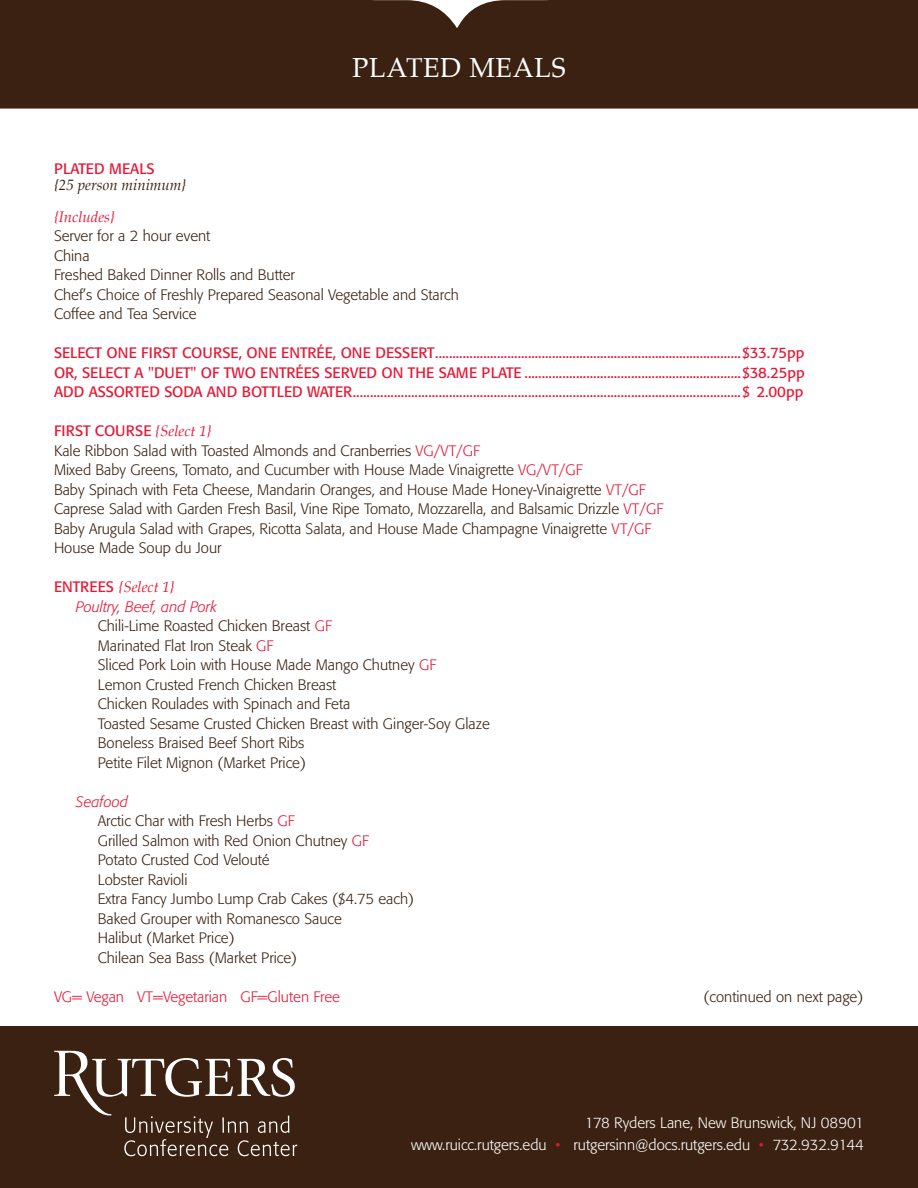
<style>
.page{position:relative;width:918px;height:1188px;background:#fff}
.page>*{position:absolute;margin:0;border:0;box-sizing:border-box;transform-origin:0 0}
.t1{font:27px "Palatino";letter-spacing:.025em;color:#fff}
.Tab_on_headline{font:300 15px/19.5px "Formata";color:#3a2111}
.Tab_on_headline-2{font:15px "Formata";color:#e51836}
.t2{font:300 15px/22.5px "Formata";color:#fff;text-align:right}
.t3{font:300 15px "Formata";color:#e51836}
.Tab_on_headline-3{font:italic 300 15px "Formata";color:#e51836}
.Tab_on_headline-4{font:italic 15px "Palatino";color:#e51836}
.t4{font:italic 15px "Palatino";color:#3a2111}
.s1{font-weight:400;color:#e51836}
.s2{font-family:"Palatino";font-weight:400;font-style:italic;color:#e51836}
.s3{color:#e51836}
.s4{font-family:"Formata";font-style:normal}
</style>
<div class="page">
<div style="left:0;top:0;width:918px;height:109px;background:#3a2111"></div>
<div style="left:0;top:1026px;width:918px;height:162px;background:#3a2111"></div>
<svg style="left:54px;top:1051px;width:243px;height:105px"></svg>
<p class="t1" style="left:352px;top:45px;width:215px">PLATED MEALS</p>
<p class="Tab_on_headline-2" style="left:54px;top:160px;width:102px">PLATED MEALS</p>
<p class="t4" style="left:54px;top:173px;width:134px">{25 person minimum}</p>
<p class="Tab_on_headline-4" style="left:54px;top:205px;width:63px">{Includes}</p>
<p class="Tab_on_headline" style="left:54px;top:227px;width:158px">Server for a 2 hour event</p>
<p class="Tab_on_headline" style="left:54px;top:246px;width:37px">China</p>
<p class="Tab_on_headline" style="left:54px;top:266px;width:243px">Freshed Baked Dinner Rolls and Butter</p>
<p class="Tab_on_headline" style="left:54px;top:285px;width:406px">Chef’s Choice of Freshly Prepared Seasonal Vegetable and Starch</p>
<p class="Tab_on_headline" style="left:54px;top:305px;width:144px">Coffee and Tea Service</p>
<p class="Tab_on_headline-2" style="left:54px;top:344px;width:752px">SELECT ONE FIRST COURSE, ONE ENTRÉE, ONE DESSERT.........................................................................................$33.75pp</p>
<p class="Tab_on_headline-2" style="left:54px;top:364px;width:752px">OR, SELECT A "DUET" OF TWO ENTRÉES SERVED ON THE SAME PLATE ...............................................................$38.25pp</p>
<p class="Tab_on_headline-2" style="left:54px;top:383px;width:751px">ADD ASSORTED SODA AND BOTTLED WATER.................................................................................................................$ 2.00pp</p>
<p class="Tab_on_headline" style="left:54px;top:422px;width:428px"><span class="s1">FIRST COURSE</span> <span class="s2">{Select 1}<br></span>Kale Ribbon Salad with Toasted Almonds and Cranberries <span class="s3">VG/VT/GF</span></p>
<p class="Tab_on_headline" style="left:54px;top:461px;width:530px">Mixed Baby Greens, Tomato, and Cucumber with House Made Vinaigrette <span class="s3">VG/VT/GF</span></p>
<p class="Tab_on_headline" style="left:54px;top:480px;width:593px">Baby Spinach with Feta Cheese, Mandarin Oranges, and House Made Honey-Vinaigrette <span class="s3">VT/GF</span></p>
<p class="Tab_on_headline" style="left:54px;top:500px;width:611px">Caprese Salad with Garden Fresh Basil, Vine Ripe Tomato, Mozzarella, and Balsamic Drizzle <span class="s3">VT/GF</span></p>
<p class="Tab_on_headline" style="left:54px;top:519px;width:599px">Baby Arugula Salad with Grapes, Ricotta Salata, and House Made Champagne Vinaigrette <span class="s3">VT/GF</span></p>
<p class="Tab_on_headline" style="left:54px;top:539px;width:169px">House Made Soup du Jour</p>
<p class="Tab_on_headline-4" style="left:54px;top:575px;width:122px"><span class="s4">ENTREES</span> {Select 1}</p>
<p class="Tab_on_headline-3" style="left:76px;top:598px;width:143px">Poultry, Beef, and Pork</p>
<p class="Tab_on_headline" style="left:98px;top:617px;width:236px">Chili-Lime Roasted Chicken Breast <span class="s3">GF</span></p>
<p class="Tab_on_headline" style="left:98px;top:636px;width:177px">Marinated Flat Iron Steak <span class="s3">GF</span></p>
<p class="Tab_on_headline" style="left:98px;top:656px;width:340px">Sliced Pork Loin with House Made Mango Chutney <span class="s3">GF</span></p>
<p class="Tab_on_headline" style="left:98px;top:675px;width:240px">Lemon Crusted French Chicken Breast</p>
<p class="Tab_on_headline" style="left:98px;top:695px;width:254px">Chicken Roulades with Spinach and Feta</p>
<p class="Tab_on_headline" style="left:98px;top:714px;width:394px">Toasted Sesame Crusted Chicken Breast with Ginger-Soy Glaze</p>
<p class="Tab_on_headline" style="left:98px;top:734px;width:208px">Boneless Braised Beef Short Ribs</p>
<p class="Tab_on_headline" style="left:98px;top:753px;width:210px">Petite Filet Mignon (Market Price)</p>
<p class="Tab_on_headline-3" style="left:76px;top:793px;width:54px">Seafood</p>
<p class="Tab_on_headline" style="left:98px;top:812px;width:198px">Arctic Char with Fresh Herbs <span class="s3">GF</span></p>
<p class="Tab_on_headline" style="left:98px;top:831px;width:273px">Grilled Salmon with Red Onion Chutney <span class="s3">GF</span></p>
<p class="Tab_on_headline" style="left:98px;top:851px;width:173px">Potato Crusted Cod Velouté</p>
<p class="Tab_on_headline" style="left:98px;top:870px;width:91px">Lobster Ravioli</p>
<p class="Tab_on_headline" style="left:98px;top:890px;width:318px">Extra Fancy Jumbo Lump Crab Cakes ($4.75 each)</p>
<p class="Tab_on_headline" style="left:98px;top:909px;width:246px">Baked Grouper with Romanesco Sauce</p>
<p class="Tab_on_headline" style="left:98px;top:929px;width:138px">Halibut (Market Price)</p>
<p class="Tab_on_headline" style="left:98px;top:948px;width:201px">Chilean Sea Bass (Market Price)</p>
<p class="t3" style="left:54px;top:988px;width:288px">VG= Vegan VT=Vegetarian GF=Gluten Free</p>
<p class="Tab_on_headline" style="left:704px;top:987px;width:161px">(continued on next page)</p>
<p class="t2" style="left:411px;top:1111px;width:454px">178 Ryders Lane, New Brunswick, NJ 08901<br>www.ruicc.rutgers.edu <span class="s3">•</span> rutgersinn@docs.rutgers.edu <span class="s3">•</span> 732.932.9144</p>
</div>
